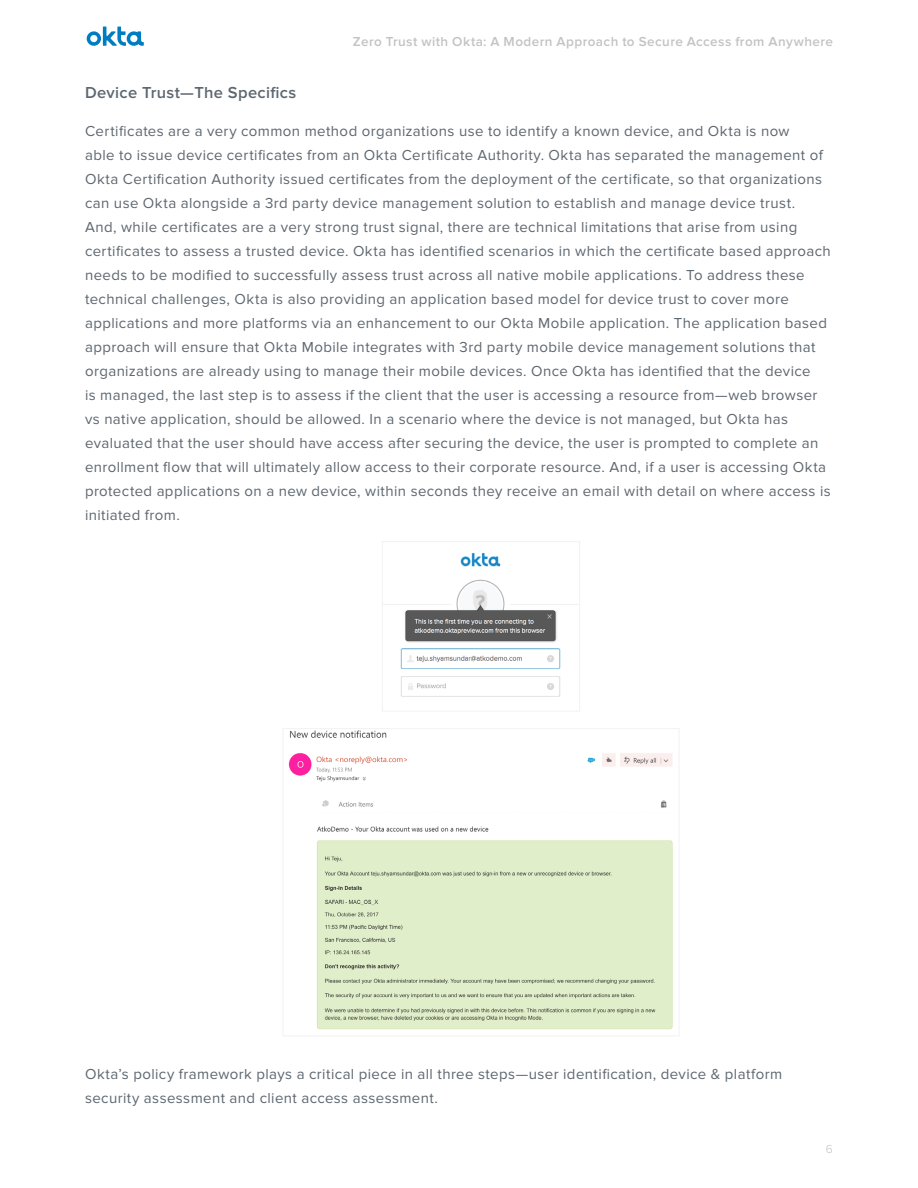
<style>
.page{position:relative;width:918px;height:1188px;background:#fff}
.page>*{position:absolute;margin:0;border:0;box-sizing:border-box;transform-origin:0 0}
.t1{font:600 16.5px "Proxima Nova";letter-spacing:.02em;color:#5d6770}
.t2{font:15px/24px "Proxima Nova";letter-spacing:.025em;color:#5d6770}
.t3{font:600 13.5px "Proxima Nova";letter-spacing:.03em;color:#c2c3c3}
.t4{font:300 12px "Proxima Nova";color:#c2c3c3}
</style>
<div class="page">
<svg style="left:87px;top:27px;width:57px;height:19px"></svg>
<img style="left:384px;top:553px;width:194px;height:144px">
<div style="left:382px;top:541px;width:198px;height:171px;border:1px solid #f3f3f4"></div>
<img style="left:288px;top:730px;width:385px;height:300px">
<div style="left:282px;top:728px;width:398px;height:308px;border:1px solid #f3f3f4"></div>
<p class="t3" style="left:353px;top:35px;width:482px">Zero Trust with Okta: A Modern Approach to Secure Access from Anywhere</p>
<p class="t1" style="left:85px;top:85px;width:213px">Device Trust—The Specifics</p>
<p class="t2" style="left:85px;top:119px;width:747px">Certificates are a very common method organizations use to identify a known device, and Okta is now<br>able to issue device certificates from an Okta Certificate Authority. Okta has separated the management of Okta Certification Authority issued certificates from the deployment of the certificate, so that organizations can use Okta alongside a 3rd party device management solution to establish and manage device trust.<br>And, while certificates are a very strong trust signal, there are technical limitations that arise from using certificates to assess a trusted device. Okta has identified scenarios in which the certificate based approach needs to be modified to successfully assess trust across all native mobile applications. To address these technical challenges, Okta is also providing an application based model for device trust to cover more applications and more platforms via an enhancement to our Okta Mobile application. The application based approach will ensure that Okta Mobile integrates with 3rd party mobile device management solutions that organizations are already using to manage their mobile devices. Once Okta has identified that the device<br>is managed, the last step is to assess if the client that the user is accessing a resource from—web browser vs native application, should be allowed. In a scenario where the device is not managed, but Okta has evaluated that the user should have access after securing the device, the user is prompted to complete an enrollment flow that will ultimately allow access to their corporate resource. And, if a user is accessing Okta protected applications on a new device, within seconds they receive an email with detail on where access is initiated from.</p>
<p class="t2" style="left:85px;top:1062px;width:699px">Okta’s policy framework plays a critical piece in all three steps—user identification, device &amp; platform security assessment and client access assessment.</p>
<p class="t4" style="left:826px;top:1142px;width:9px">6</p>
</div>
